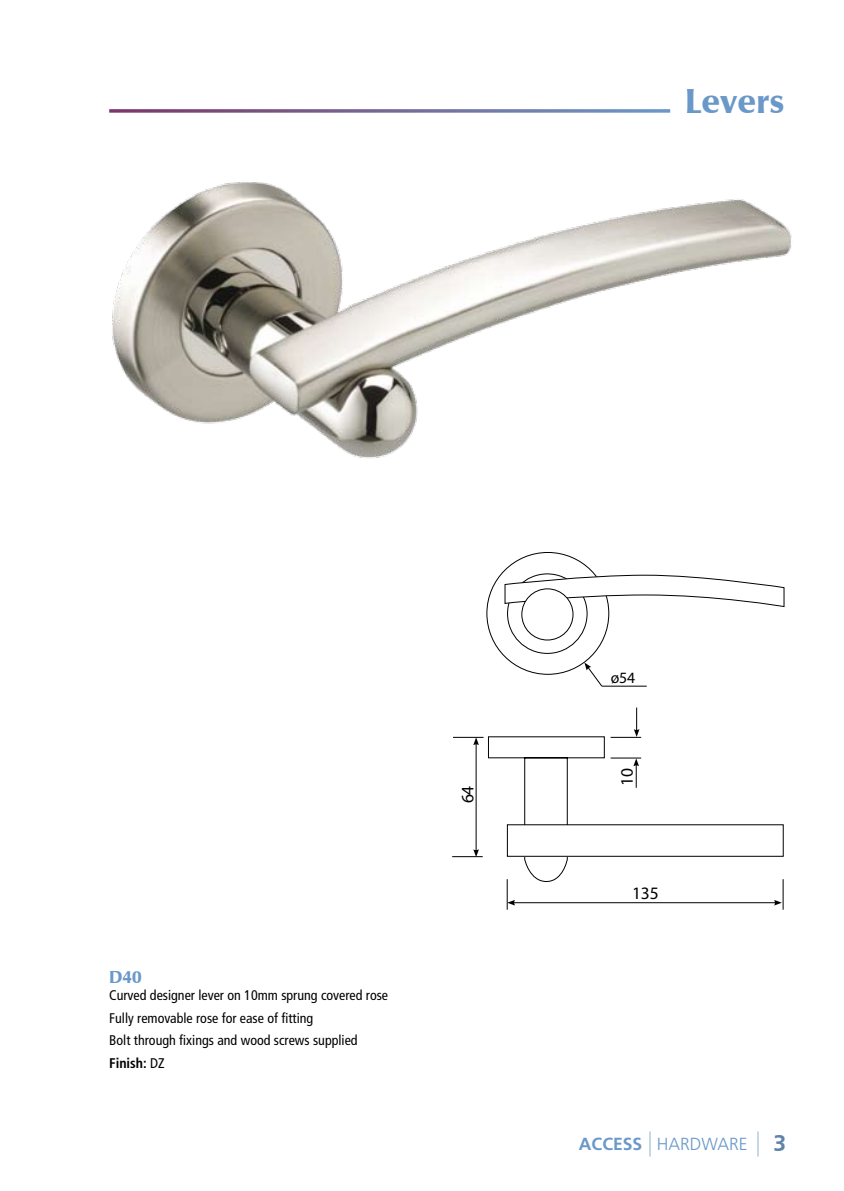
<style>
.page{position:relative;width:844px;height:1191px;background:#fff}
.page>*{position:absolute;margin:0;border:0;box-sizing:border-box;transform-origin:0 0}
.t1{font:900 35px "Zapf Humanist 601 BT";color:#6a98c8}
.t2{font:300 17.5px "Frutiger";color:#6a98c8}
.t3{font:17.5px "Myriad";letter-spacing:-.01em;color:#000}
.t4{font:900 17.5px "Zapf Humanist 601 BT";color:#6a98c8}
.t5{font:15.75px "Myriad";color:#000}
.t6{font:condensed 14px/22.4px "Frutiger";color:#000}
.s1{font-weight:700}
</style>
<div class="page">
<img style="left:112px;top:182px;width:680px;height:276px">
<hr style="left:513px;top:902px;width:263px;height:1px;background:#000">
<svg style="left:773px;top:900px;width:8px;height:5px"></svg>
<svg style="left:507px;top:900px;width:8px;height:5px"></svg>
<hr style="left:506px;top:879px;width:1px;height:30px;background:#000">
<hr style="left:782px;top:879px;width:1px;height:30px;background:#000">
<hr style="left:475px;top:743px;width:1px;height:108px;background:#000">
<svg style="left:473px;top:738px;width:6px;height:7px"></svg>
<svg style="left:473px;top:849px;width:6px;height:7px"></svg>
<hr style="left:453px;top:737px;width:30px;height:1px;background:#000">
<hr style="left:452px;top:856px;width:30px;height:1px;background:#000">
<svg style="left:487px;top:573px;width:297px;height:309px"></svg>
<hr style="left:601px;top:686px;width:45px;height:1px;background:#000">
<svg style="left:649px;top:1131px;width:1px;height:25px"></svg>
<hr style="left:756px;top:1131px;width:2px;height:25px;background:#bdd4e4">
<svg style="left:109px;top:109px;width:561px;height:4px;background:#857aa4"></svg>
<h1 class="t1" style="left:684px;top:79px;width:101px">Levers</h1>
<p class="t4" style="left:109px;top:965px;width:34px">D40</p>
<p class="t6" style="left:109px;top:984px;width:280px">Curved designer lever on 10mm sprung covered rose Fully removable rose for ease of fitting<br>Bolt through fixings and wood screws supplied <span class="s1">Finish:</span> DZ</p>
<p class="t3" style="left:459px;top:803px;width:19px;rotate:-90deg">64</p>
<p class="t5" style="left:610px;top:670px;width:26px">ø54</p>
<p class="t3" style="left:618px;top:785px;width:19px;rotate:-90deg">10</p>
<p class="t3" style="left:632px;top:884px;width:28px">135</p>
<p class="t2" style="left:579px;top:1134px;width:170px"><span class="s1">ACCESS</span> HARDWARE</p>
</div>
